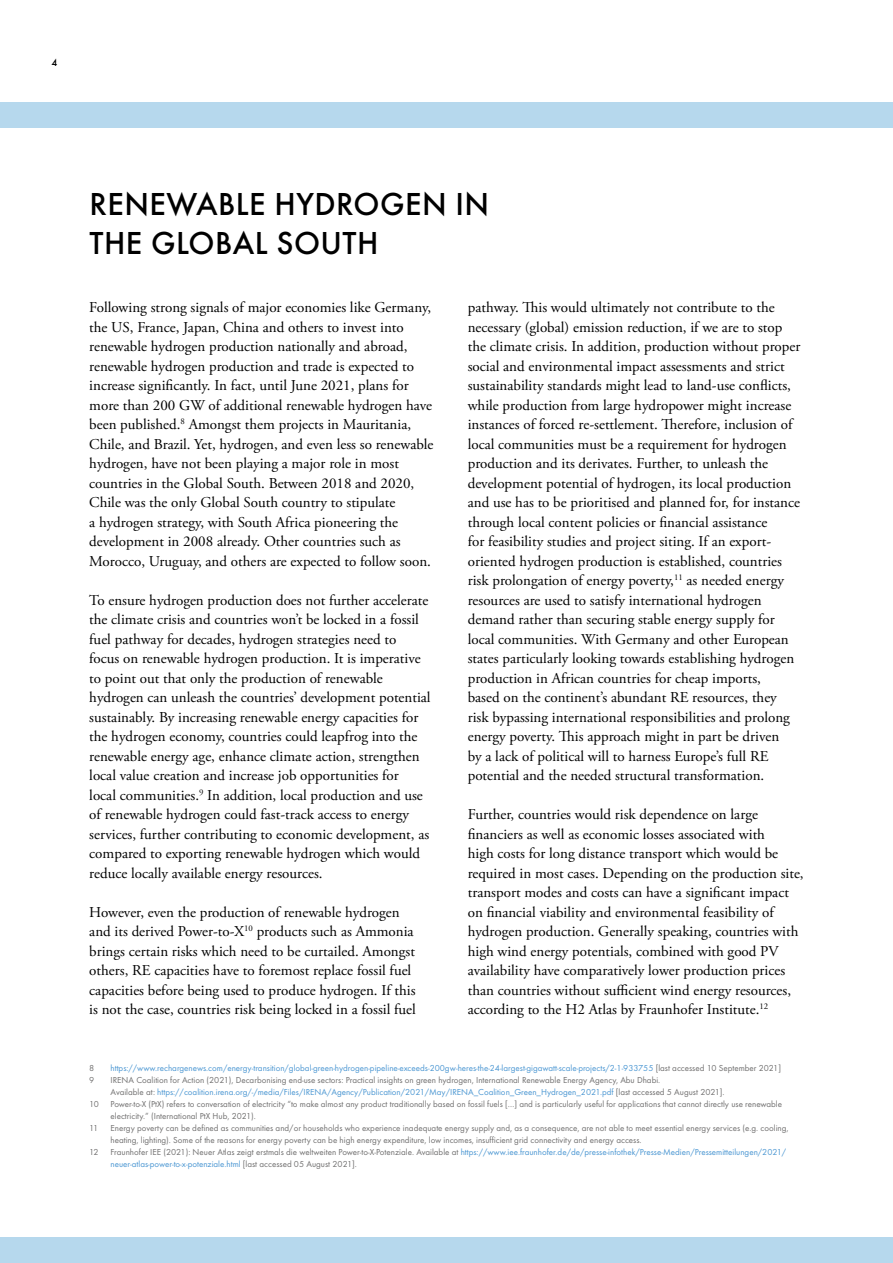
<style>
.page{position:relative;width:893px;height:1263px;background:#fff}
.page>*{position:absolute;margin:0;border:0;box-sizing:border-box;transform-origin:0 0}
.t1{font:500 33px/39px "Futura TOT";letter-spacing:.015em;color:#000}
.t2{font:15px/19.5px "Adobe Garamond Pro";color:#000}
.t3{font:500 10.5px "Futura TOT";color:#000}
.t4{font:9px/12px "Futura TOT";color:#706f6f}
.t5{font:9px/12px "Futura TOT";color:#4a96d2}
.s1{color:#706f6f}
.s2{color:#4a96d2}
</style>
<div class="page">
<div style="left:0;top:102px;width:893px;height:26px;background:#b6d8ed"></div>
<div style="left:0;top:1237px;width:893px;height:26px;background:#b6d8ed"></div>
<p class="t3" style="left:51px;top:56px;width:7px">4</p>
<h1 class="t1" style="left:90px;top:184px;width:401px">RENEWABLE HYDROGEN IN<br>THE GLOBAL SOUTH</h1>
<p class="t2" style="left:89px;top:298px;width:346px">Following strong signals of major economies like Germany, the US, France, Japan, China and others to invest into renewable hydrogen production nationally and abroad, renewable hydrogen production and trade is expected to increase significantly. In fact, until June 2021, plans for more than 200 GW of additional renewable hydrogen have been published.<sup>8</sup> Amongst them projects in Mauritania, Chile, and Brazil. Yet, hydrogen, and even less so renewable hydrogen, have not been playing a major role in most countries in the Global South. Between 2018 and 2020, Chile was the only Global South country to stipulate<br>a hydrogen strategy, with South Africa pioneering the development in 2008 already. Other countries such as Morocco, Uruguay, and others are expected to follow soon.</p>
<p class="t2" style="left:89px;top:591px;width:343px">To ensure hydrogen production does not further accelerate the climate crisis and countries won’t be locked in a fossil fuel pathway for decades, hydrogen strategies need to<br>focus on renewable hydrogen production. It is imperative to point out that only the production of renewable hydrogen can unleash the countries’ development potential sustainably. By increasing renewable energy capacities for the hydrogen economy, countries could leapfrog into the renewable energy age, enhance climate action, strengthen local value creation and increase job opportunities for<br>local communities.<sup>9</sup> In addition, local production and use of renewable hydrogen could fast-track access to energy services, further contributing to economic development, as compared to exporting renewable hydrogen which would reduce locally available energy resources.</p>
<p class="t2" style="left:89px;top:903px;width:328px">However, even the production of renewable hydrogen and its derived Power-to-X<sup>10</sup> products such as Ammonia brings certain risks which need to be curtailed. Amongst others, RE capacities have to foremost replace fossil fuel capacities before being used to produce hydrogen. If this is not the case, countries risk being locked in a fossil fuel</p>
<p class="t2" style="left:468px;top:298px;width:334px">pathway. This would ultimately not contribute to the necessary (global) emission reduction, if we are to stop the climate crisis. In addition, production without proper social and environmental impact assessments and strict sustainability standards might lead to land-use conflicts, while production from large hydropower might increase instances of forced re-settlement. Therefore, inclusion of local communities must be a requirement for hydrogen production and its derivates. Further, to unleash the development potential of hydrogen, its local production and use has to be prioritised and planned for, for instance through local content policies or financial assistance<br>for feasibility studies and project siting. If an export&shy;oriented hydrogen production is established, countries risk prolongation of energy poverty,<sup>11</sup> as needed energy resources are used to satisfy international hydrogen demand rather than securing stable energy supply for local communities. With Germany and other European states particularly looking towards establishing hydrogen production in African countries for cheap imports,<br>based on the continent’s abundant RE resources, they risk bypassing international responsibilities and prolong energy poverty. This approach might in part be driven<br>by a lack of political will to harness Europe’s full RE potential and the needed structural transformation.</p>
<p class="t2" style="left:468px;top:805px;width:337px">Further, countries would risk dependence on large financiers as well as economic losses associated with<br>high costs for long distance transport which would be required in most cases. Depending on the production site, transport modes and costs can have a significant impact on financial viability and environmental feasibility of hydrogen production. Generally speaking, countries with high wind energy potentials, combined with good PV availability have comparatively lower production prices than countries without sufficient wind energy resources, according to the H2 Atlas by Fraunhofer Institute.<sup>12</sup></p>
<p class="t4" style="left:89px;top:1062px;width:7px">8</p>
<p class="t5" style="left:111px;top:1062px;width:672px">https://www.rechargenews.com/energy-transition/global-green-hydrogen-pipeline-exceeds-200gw-heres-the-24-largest-gigawatt-scale-projects/2-1-933755 <span class="s1">[last accessed 10 September 2021]</span></p>
<p class="t4" style="left:89px;top:1074px;width:7px">9</p>
<p class="t4" style="left:111px;top:1074px;width:616px">IRENA Coalition for Action (2021), Decarbonising end-use sectors: Practical insights on green hydrogen, International Renewable Energy Agency, Abu Dhabi.<br>Available at: <span class="s2">https://coalition.irena.org/-/media/Files/IRENA/Agency/Publication/2021/May/IRENA_Coalition_Green_Hydrogen_2021.pdf</span> [last accessed 5 August 2021].</p>
<p class="t4" style="left:89px;top:1098px;width:11px">10</p>
<p class="t4" style="left:111px;top:1098px;width:673px">Power-to-X (PtX) refers to conversation of electricity “to make almost any product traditionally based on fossil fuels […] and is particularly useful for applications that cannot directly use renewable electricity.” (International PtX Hub, 2021).</p>
<p class="t4" style="left:89px;top:1122px;width:10px">11</p>
<p class="t4" style="left:111px;top:1122px;width:679px">Energy poverty can be defined as communities and/or households who experience inadequate energy supply and, as a consequence, are not able to meet essential energy services (e.g. cooling, heating, lighting). Some of the reasons for energy poverty can be high energy expenditure, low incomes, insufficient grid connectivity and energy access.</p>
<p class="t4" style="left:89px;top:1146px;width:11px">12</p>
<p class="t5" style="left:111px;top:1146px;width:677px"><span class="s1">Fraunhofer IEE (2021): Neuer Atlas zeigt erstmals die weltweiten Power-to-X-Potenziale. Available at</span> https://www.iee.fraunhofer.de/de/presse-infothek/Presse-Medien/Pressemitteilungen/2021/ neuer-atlas-power-to-x-potenziale.html <span class="s1">[last accessed 05 August 2021].</span></p>
</div>
